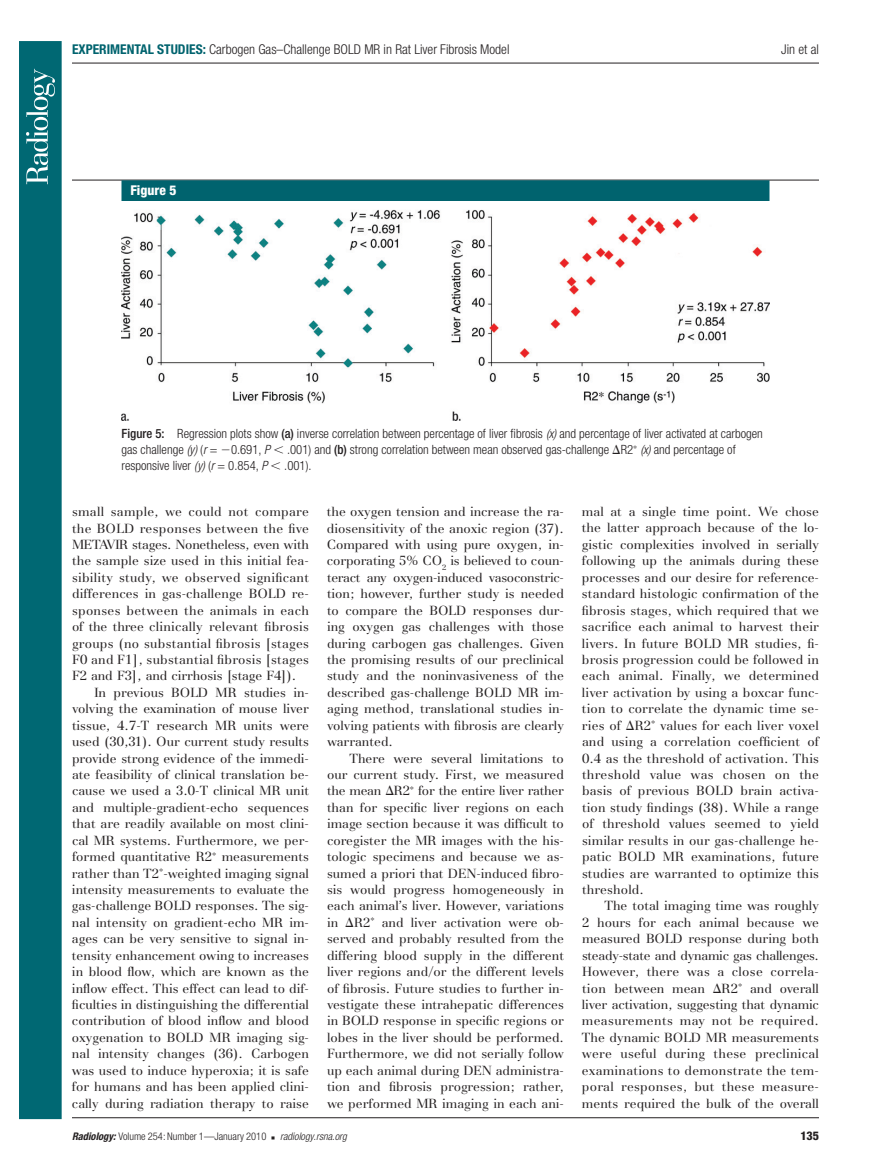
<style>
.page{position:relative;width:891px;height:1175px;background:#fff}
.page>*{position:absolute;margin:0;border:0;box-sizing:border-box;transform-origin:0 0}
.t1{font:300 condensed 13.5px "Helvetica Neue";color:#231f20}
.t2{font:800 condensed 13.5px "Helvetica Neue";color:#fff}
.t3{font:13.2px/16.5px "AT Basilia";color:#231f20;text-align:justify}
.t4{font:13.2px "AT Basilia";letter-spacing:.02em;color:#231f20}
.t5{font:13.2px "AT Basilia";letter-spacing:-.02em;color:#231f20}
.t6{font:300 condensed 12.75px/15.8px "Helvetica Neue";color:#231f20}
.t7{font:800 condensed 12px "Helvetica Neue";color:#231f20}
.t8{font:300 condensed 10.5px "Helvetica Neue";color:#231f20}
.s1{font-weight:700;color:#00636e}
.s2{font-weight:500}
.s3{font-style:italic}
.s4{font-family:"Universal Greekwith Math Pi";font-weight:400;font-stretch:normal}
.s5{font-family:"Mathematical Pi One";font-weight:400;font-stretch:normal}
.s6{font-family:"Universal Greekwith Math Pi"}
.s7{font-weight:700;font-style:italic}
.s8{font-family:"Universal Newswith Comm Pi";font-weight:400;font-stretch:normal;font-size:6px}
</style>
<div class="page">
<div style="left:19px;top:41px;width:43px;height:1078px;background:#006873;border:2px solid #006873"></div>
<svg style="left:26px;top:69px;width:29px;height:115px"></svg>
<hr style="left:72px;top:180px;width:747px;height:1px;background:#231f20">
<hr style="left:72px;top:63px;width:747px;height:1px;background:#231f20">
<hr style="left:72px;top:1117px;width:747px;height:1px;background:#231f20">
<div style="left:122px;top:180px;width:648px;height:21px;background:#00636e"></div>
<img style="left:122px;top:210px;width:648px;height:210px">
<p class="t1" style="left:72px;top:44px;width:439px"><span class="s1">EXPERIMENTAL STUDIES:</span> Carbogen Gas–Challenge BOLD MR in Rat Liver Fibrosis Model</p>
<p class="t1" style="left:781px;top:44px;width:39px">Jin et al</p>
<p class="t2" style="left:131px;top:186px;width:47px">Figure 5</p>
<p class="t6" style="left:121px;top:427px;width:643px"><span class="s2">Figure 5:</span> Regression plots show <span class="s2">(a)</span> inverse correlation between percentage of liver fibrosis <span class="s3">(x)</span> and percentage of liver activated at carbogen gas challenge <span class="s3">(y)</span> ( <span class="s3">r</span> = <span class="s4">2</span> 0.691, <span class="s3">P</span> <span class="s4">,</span> .001) and <span class="s2">(b)</span> strong correlation between mean observed gas-challenge <span class="s5">-</span> R2 ∗ <span class="s3">(x)</span> and percentage of responsive liver <span class="s3">( y)</span> ( <span class="s3">r</span> = 0.854, <span class="s3">P</span> <span class="s4">,</span> .001).</p>
<p class="t4" style="left:72px;top:506px;width:239px">small sample, we could not compare</p>
<p class="t4" style="left:72px;top:523px;width:238px">the BOLD responses between the five</p>
<p class="t5" style="left:72px;top:539px;width:239px">METAVIR stages. Nonetheless, even with</p>
<p class="t3" style="left:72px;top:554px;width:239px">the sample size used in this initial fea-</p>
<p class="t4" style="left:72px;top:572px;width:239px">sibility study, we observed significant</p>
<p class="t3" style="left:72px;top:587px;width:239px">differences in gas-challenge BOLD re-</p>
<p class="t4" style="left:72px;top:605px;width:239px">sponses between the animals in each</p>
<p class="t4" style="left:72px;top:621px;width:239px">of the three clinically relevant fibrosis</p>
<p class="t4" style="left:72px;top:638px;width:239px">groups (no substantial fibrosis [stages</p>
<p class="t4" style="left:72px;top:654px;width:239px">F0 and F1], substantial fibrosis [stages</p>
<p class="t3" style="left:72px;top:669px;width:226px">F2 and F3], and cirrhosis [stage F4]).</p>
<p class="t3" style="left:94px;top:685px;width:216px">In previous BOLD MR studies in-</p>
<p class="t3" style="left:72px;top:702px;width:238px">volving the examination of mouse liver</p>
<p class="t3" style="left:72px;top:718px;width:238px">tissue, 4.7-T research MR units were</p>
<p class="t3" style="left:72px;top:734px;width:239px">used ( 30,31 ). Our current study results</p>
<p class="t3" style="left:72px;top:751px;width:238px">provide strong evidence of the immedi-</p>
<p class="t3" style="left:72px;top:767px;width:239px">ate feasibility of clinical translation be-</p>
<p class="t3" style="left:72px;top:784px;width:239px">cause we used a 3.0-T clinical MR unit</p>
<p class="t3" style="left:72px;top:800px;width:239px">and multiple-gradient-echo sequences</p>
<p class="t3" style="left:72px;top:817px;width:239px">that are readily available on most clini-</p>
<p class="t3" style="left:72px;top:833px;width:239px">cal MR systems. Furthermore, we per-</p>
<p class="t3" style="left:72px;top:849px;width:239px">formed quantitative R2 ∗ measurements</p>
<p class="t3" style="left:72px;top:866px;width:239px">rather than T2 ∗-weighted imaging signal</p>
<p class="t3" style="left:72px;top:882px;width:239px">intensity measurements to evaluate the</p>
<p class="t3" style="left:72px;top:899px;width:239px">gas-challenge BOLD responses. The sig-</p>
<p class="t3" style="left:72px;top:915px;width:239px">nal intensity on gradient-echo MR im-</p>
<p class="t3" style="left:72px;top:931px;width:239px">ages can be very sensitive to signal in-</p>
<p class="t3" style="left:72px;top:948px;width:239px">tensity enhancement owing to increases</p>
<p class="t3" style="left:72px;top:964px;width:239px">in blood flow, which are known as the</p>
<p class="t3" style="left:72px;top:981px;width:239px">inflow effect. This effect can lead to dif-</p>
<p class="t3" style="left:72px;top:997px;width:239px">ficulties in distinguishing the differential</p>
<p class="t3" style="left:72px;top:1014px;width:239px">contribution of blood inflow and blood</p>
<p class="t3" style="left:72px;top:1030px;width:238px">oxygenation to BOLD MR imaging sig-</p>
<p class="t3" style="left:72px;top:1046px;width:239px">nal intensity changes ( 36 ). Carbogen</p>
<p class="t3" style="left:72px;top:1063px;width:239px">was used to induce hyperoxia; it is safe</p>
<p class="t3" style="left:72px;top:1079px;width:239px">for humans and has been applied clini-</p>
<p class="t3" style="left:72px;top:1096px;width:239px">cally during radiation therapy to raise</p>
<p class="t3" style="left:327px;top:505px;width:239px">the oxygen tension and increase the ra&shy;diosensitivity of the anoxic region ( 37 ).<br>Compared with using pure oxygen, in&shy;corporating 5% CO <sub>2</sub> is believed to coun&shy;teract any oxygen-induced vasoconstric&shy;tion; however, further study is needed to compare the BOLD responses dur&shy;ing oxygen gas challenges with those during carbogen gas challenges. Given the promising results of our preclinical study and the noninvasiveness of the described gas-challenge BOLD MR im&shy;aging method, translational studies in&shy;volving patients with fibrosis are clearly warranted.</p>
<p class="t3" style="left:327px;top:751px;width:239px;text-indent:22px">There were several limitations to our current study. First , we measured the mean <span class="s6">D</span>R2 ∗ for the entire liver rather than for specific liver regions on each image section because it was difficult to coregister the MR images with the his&shy;tologic specimens and because we as&shy;sumed a priori that DEN-induced fibro&shy;sis would progress homogeneously in each animal’s liver. However, variations in <span class="s6">D</span>R2 ∗ and liver activation were ob&shy;served and probably resulted from the differing blood supply in the different liver regions and/or the different levels of fibrosis. Future studies to further in&shy;vestigate these intrahepatic differences in BOLD response in specific regions or lobes in the liver should be performed.<br>Furthermore, we did not serially follow up each animal during DEN administra&shy;tion and fibrosis progression; rather, we performed MR imaging in each ani-</p>
<p class="t3" style="left:582px;top:504px;width:239px">mal at a single time point. We chose the latter approach because of the lo&shy;gistic complexities involved in serially following up the animals during these processes and our desire for reference&shy;standard histologic confirmation of the fibrosis stages, which required that we sacrifice each animal to harvest their livers. In future BOLD MR studies, fi&shy;brosis progression could be followed in each animal. Finally, we determined liver activation by using a boxcar func&shy;tion to correlate the dynamic time se&shy;ries of <span class="s6">D</span>R2 ∗ values for each liver voxel and using a correlation coefficient of 0.4 as the threshold of activation. This threshold value was chosen on the basis of previous BOLD brain activa&shy;tion study findings ( 38 ). While a range of threshold values seemed to yield similar results in our gas-challenge he&shy;patic BOLD MR examinations, future studies are warranted to optimize this threshold.</p>
<p class="t3" style="left:582px;top:899px;width:239px;text-indent:22px">The total imaging time was roughly 2 hours for each animal because we measured BOLD response during both steady-state and dynamic gas challenges.<br>However, there was a close correla&shy;tion between mean <span class="s6">D</span>R2 ∗ and overall liver activation, suggesting that dynamic measurements may not be required.<br>The dynamic BOLD MR measurements were useful during these preclinical examinations to demonstrate the tem&shy;poral responses, but these measure&shy;ments required the bulk of the overall</p>
<p class="t8" style="left:72px;top:1132px;width:276px"><span class="s7">Radiology:</span> Volume 254: Number 1—January 2010 <span class="s8">n</span> <span class="s3">radiology.rsna.org</span></p>
<p class="t7" style="left:801px;top:1131px;width:20px">135</p>
</div>
